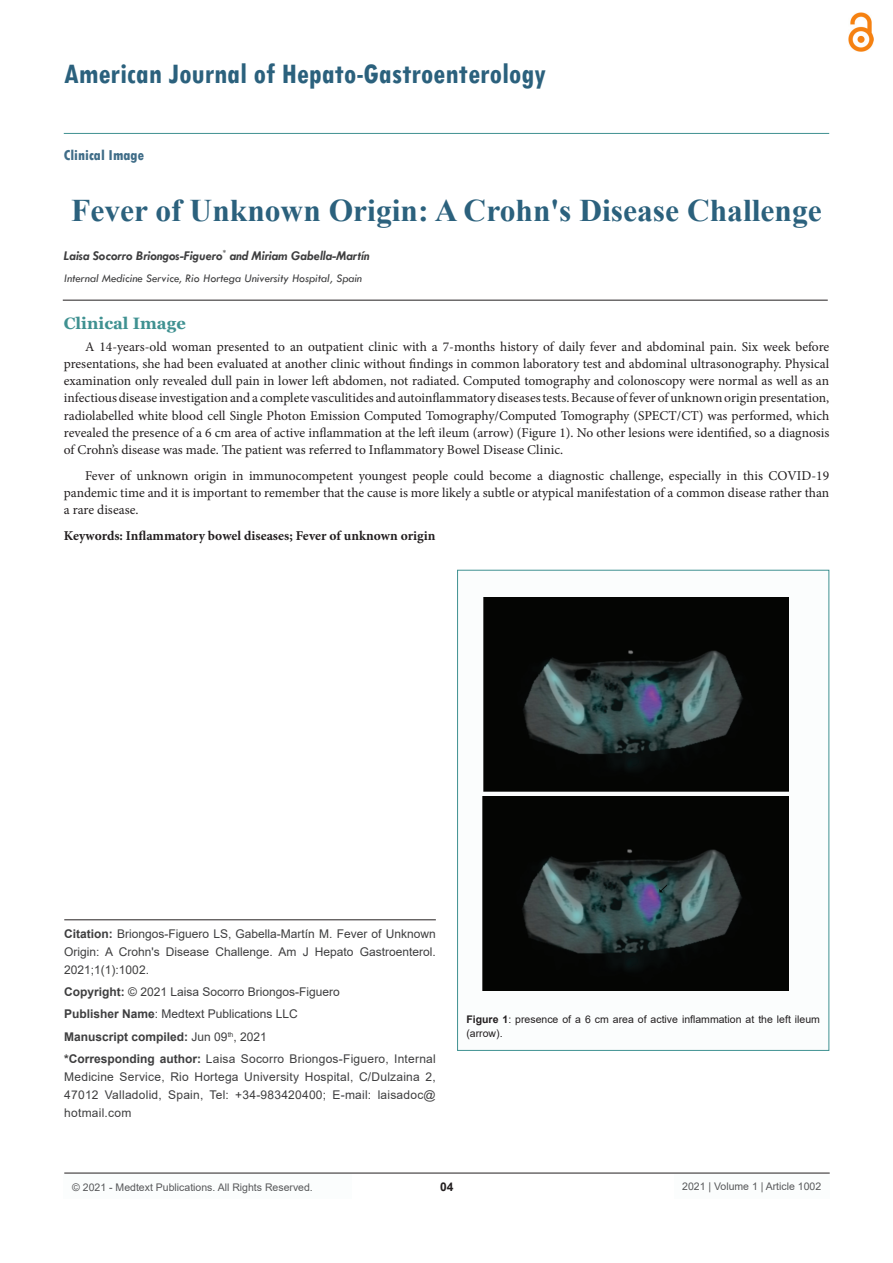
<style>
.page{position:relative;width:893px;height:1263px;background:#fff}
.page>*{position:absolute;margin:0;border:0;box-sizing:border-box;transform-origin:0 0}
.t1{font:700 31.5px "Times New Roman";color:#2b617d}
.t2{font:700 condensed 30px "Tw Cen";color:#2b617d}
.t3{font:700 16.5px "Georgia";color:#3f9191}
.t4{font:800 condensed 15px "Tw Cen";color:#406d88}
.t5{font:13.5px/17.2px "Minion Pro";color:#231f20;text-align:justify}
.t6{font:700 13.5px "Minion Pro";color:#231f20}
.t7{font:italic 700 13.5px "Tw Cen";color:#3e3e3f}
.t8{font:12px/18px "Arial";color:#3e3e3f;text-align:justify}
.t9{font:italic 12px "Tw Cen";color:#3e3e3f}
.t10{font:700 12px "Arial";color:#3e3e3f}
.t11{font:700 12px "Arial";color:#231f20}
.t12{font:10.5px "Arial";color:#57585a}
.t13{font:10.5px/13.5px "Arial";color:#231f20}
.s1{font-weight:700}
.s2{font-weight:400}
</style>
<div class="page">
<hr style="left:64px;top:133px;width:765px;height:1px;background:#3f9191">
<hr style="left:64px;top:1173px;width:766px;height:1px;background:#231f20">
<div style="left:674px;top:1174px;width:156px;height:25px;background:#fbfdfd"></div>
<img style="left:849px;top:12px;width:25px;height:40px">
<div style="left:64px;top:1174px;width:288px;height:25px;background:#fbfdfd"></div>
<hr style="left:63px;top:300px;width:765px;height:1px;background:#231f20">
<hr style="left:64px;top:919px;width:372px;height:1px;background:#231f20">
<div style="left:458px;top:570px;width:371px;height:480px;background:#fbfdfd"></div>
<img style="left:484px;top:597px;width:304px;height:194px">
<img style="left:483px;top:797px;width:306px;height:193px">
<h2 class="t2" style="left:64px;top:56px;width:484px">American Journal of Hepato-Gastroenterology</h2>
<p class="t4" style="left:64px;top:147px;width:82px">Clinical Image</p>
<p class="t1" style="left:71px;top:188px;width:752px">Fever of Unknown Origin: A Crohn's Disease Challenge</p>
<p class="t7" style="left:64px;top:247px;width:307px">Laisa Socorro Briongos-Figuero<sup>*</sup> and Miriam Gabella-Martín</p>
<p class="t9" style="left:64px;top:271px;width:300px">Internal Medicine Service, Rio Hortega University Hospital, Spain</p>
<p class="t3" style="left:64px;top:313px;width:123px">Clinical Image</p>
<p class="t5" style="left:64px;top:338px;width:767px;text-indent:21px">A 14-years-old woman presented to an outpatient clinic with a 7-months history of daily fever and abdominal pain. Six week before presentations, she had been evaluated at another clinic without findings in common laboratory test and abdominal ultrasonography. Physical examination only revealed dull pain in lower left abdomen, not radiated. Computed tomography and colonoscopy were normal as well as an infectious disease investigation and a complete vasculitides and autoinflammatory diseases tests. Because of fever of unknown origin presentation, radiolabelled white blood cell Single Photon Emission Computed Tomography/Computed Tomography (SPECT/CT) was performed, which revealed the presence of a 6 cm area of active inflammation at the left ileum (arrow) (Figure 1). No other lesions were identified, so a diagnosis of Crohn’s disease was made. The patient was referred to Inflammatory Bowel Disease Clinic.</p>
<p class="t5" style="left:64px;top:467px;width:767px;text-indent:21px">Fever of unknown origin in immunocompetent youngest people could become a diagnostic challenge, especially in this COVID-19 pandemic time and it is important to remember that the cause is more likely a subtle or atypical manifestation of a common disease rather than a rare disease.</p>
<p class="t6" style="left:64px;top:526px;width:373px">Keywords: Inflammatory bowel diseases; Fever of unknown origin</p>
<p class="t8" style="left:64px;top:924px;width:373px"><span class="s1">Citation:</span> Briongos-Figuero LS, Gabella-Martín M. Fever of Unknown Origin: A Crohn's Disease Challenge. Am J Hepato Gastroenterol.<br>2021;1(1):1002.</p>
<p class="t8" style="left:64px;top:983px;width:277px"><span class="s1">Copyright:</span> © 2021 Laisa Socorro Briongos-Figuero</p>
<p class="t8" style="left:64px;top:1005px;width:235px"><span class="s1">Publisher Name</span>: Medtext Publications LLC</p>
<p class="t10" style="left:64px;top:1028px;width:204px">Manuscript compiled: <span class="s2">Jun 09</span><sup>th</sup><span class="s2">, 2021</span></p>
<p class="t8" style="left:64px;top:1049px;width:373px"><span class="s1">*Corresponding author:</span> Laisa Socorro Briongos-Figuero, Internal Medicine Service, Rio Hortega University Hospital, C/Dulzaina 2, 47012 Valladolid, Spain, Tel: +34-983420400; E-mail: laisadoc@ hotmail.com</p>
<p class="t13" style="left:466px;top:1013px;width:355px"><span class="s1">Figure 1</span>: presence of a 6 cm area of active inflammation at the left ileum (arrow).</p>
<p class="t12" style="left:72px;top:1180px;width:242px">© 2021 - Medtext Publications. All Rights Reserved.</p>
<p class="t11" style="left:440px;top:1178px;width:15px">04</p>
<p class="t12" style="left:682px;top:1179px;width:140px">2021 | Volume 1 | Article 1002</p>
</div>
